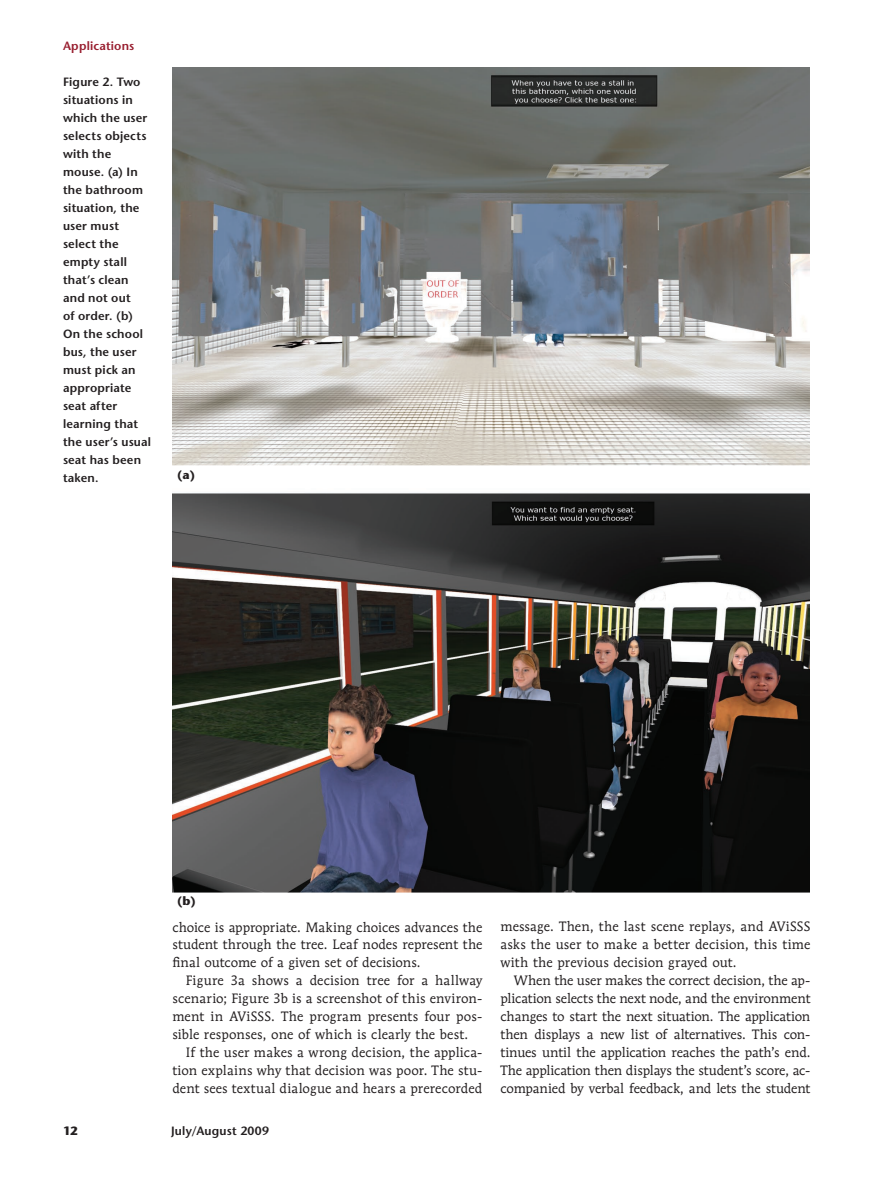
<style>
.page{position:relative;width:878px;height:1188px;background:#fff}
.page>*{position:absolute;margin:0;border:0;box-sizing:border-box;transform-origin:0 0}
.t1{font:13.5px/18px "Mendoza Roman Std";letter-spacing:.005em;color:#231f20;text-align:justify}
.t2{font:600 12px/18px "Stone Sans Std";letter-spacing:.015em;color:#231f20}
.t3{font:600 12px "Stone Sans Std";letter-spacing:.015em;color:#981d2e}
.t4{font:700 12px "Stone Sans Std";color:#231f20}
</style>
<div class="page">
<img style="left:173px;top:68px;width:636px;height:825px">
<p class="t3" style="left:63px;top:39px;width:73px">Applications</p>
<p class="t2" style="left:63px;top:72px;width:90px">Figure 2. Two situations in which the user selects objects with the mouse. (a) In the bathroom situation, the user must select the empty stall that’s clean and not out<br>of order. (b)<br>On the school bus, the user must pick an appropriate seat after learning that the user’s usual seat has been taken.</p>
<p class="t4" style="left:177px;top:468px;width:19px">(a)</p>
<p class="t4" style="left:177px;top:894px;width:20px">(b)</p>
<p class="t1" style="left:172px;top:918px;width:311px">choice is appropriate. Making choices advances the student through the tree. Leaf nodes represent the final outcome of a given set of decisions.</p>
<p class="t1" style="left:172px;top:972px;width:311px;text-indent:14px">Figure 3a shows a decision tree for a hallway scenario; Figure 3b is a screenshot of this environ&shy;ment in AViSSS. The program presents four pos&shy;sible responses, one of which is clearly the best.</p>
<p class="t1" style="left:172px;top:1044px;width:311px;text-indent:14px">If the user makes a wrong decision, the applica&shy;tion explains why that decision was poor. The stu&shy;dent sees textual dialogue and hears a prerecorded</p>
<p class="t4" style="left:63px;top:1123px;width:16px">12</p>
<p class="t2" style="left:171px;top:1121px;width:99px">July/August 2009</p>
<p class="t1" style="left:500px;top:918px;width:311px">message. Then, the last scene replays, and AViSSS asks the user to make a better decision, this time with the previous decision grayed out.</p>
<p class="t1" style="left:500px;top:972px;width:311px;text-indent:14px">When the user makes the correct decision, the ap&shy;plication selects the next node, and the environment changes to start the next situation. The application then displays a new list of alternatives. This con&shy;tinues until the application reaches the path’s end.<br>The application then displays the student’s score, ac&shy;companied by verbal feedback, and lets the student</p>
</div>
